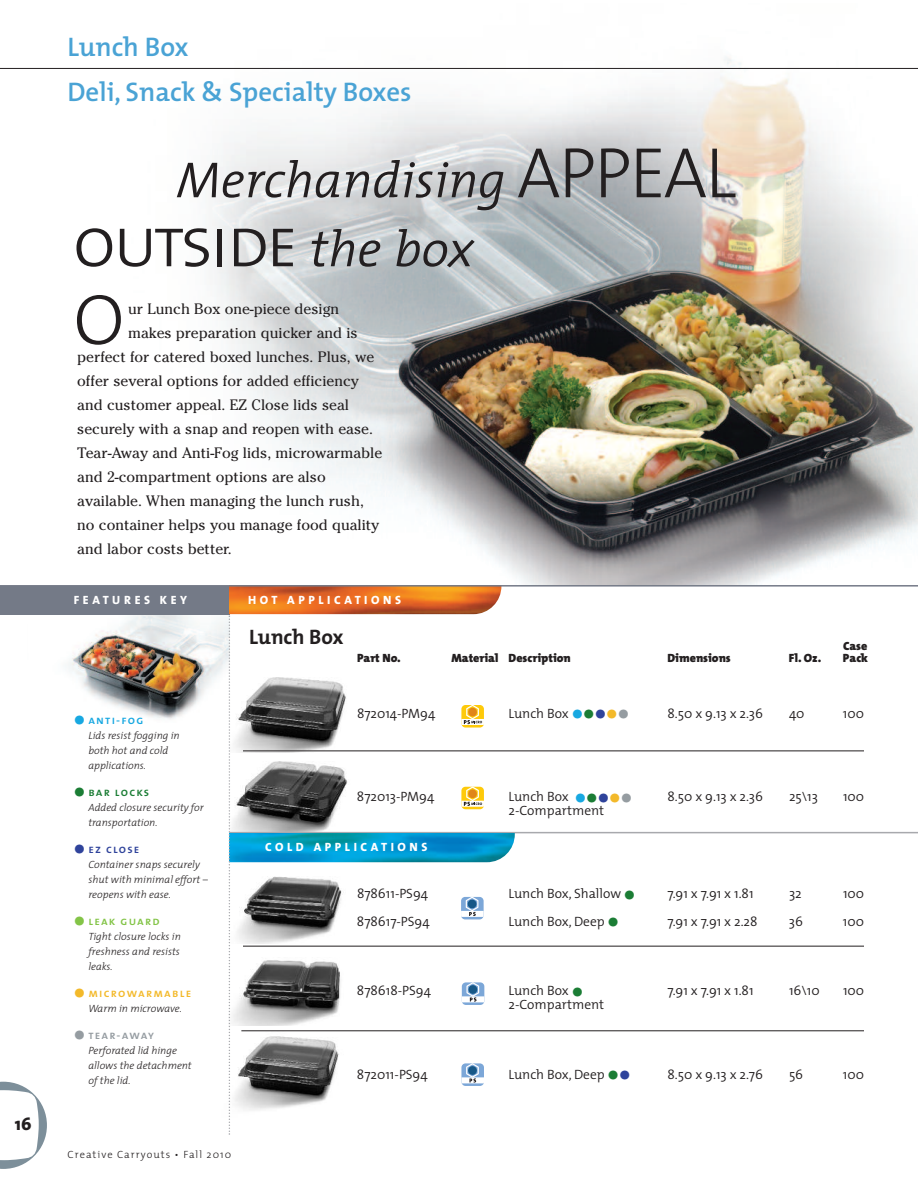
<style>
.page{position:relative;width:918px;height:1188px;background:#fff}
.page>*{position:absolute;margin:0;border:0;box-sizing:border-box;transform-origin:0 0}
.t1{font:72px "The Mix Light Caps";letter-spacing:-.05em;color:#231f20}
.t2{font:300 72px "The Mix";color:#231f20}
.t3{font:italic 300 51px "The Mix";color:#231f20}
.t4{font:600 27px/45px "The Mix";color:#4aa3d5}
.t5{font:700 21px "The Mix";color:#231f20}
.t6{font:800 18px "The Mix";color:#231f20}
.t7{font:15px "Cheltenham";color:#231f20}
.t8{font:300 13.5px "The Mix";color:#231f20}
.t9{font:900 12px "The Mix";color:#231f20}
.t10{font:800 12px "The Mix";letter-spacing:.3em;color:#fff}
.t11{font:12px "The Mix Semi Bold Caps";letter-spacing:.1em;color:#f3b92a}
.t12{font:12px "The Mix Semi Bold Caps";letter-spacing:.1em;color:#83c447}
.t13{font:12px "The Mix Semi Bold Caps";letter-spacing:.09em;color:#959ca1}
.t14{font:12px "The Mix Semi Bold Caps";letter-spacing:.1em;color:#18a8e1}
.t15{font:12px "The Mix Semi Bold Caps";letter-spacing:.095em;color:#1b7d35}
.t16{font:12px "The Mix Semi Bold Caps";letter-spacing:.1em;color:#2f439b}
.t17{font:italic 300 10.5px/15px "The Mix";color:#231f20}
.t18{font:300 10.5px "The Mix";letter-spacing:.1em;color:#231f20}
.s1{font-style:normal;font-size:72px}
.s2{font-family:"The Mix";font-weight:300;font-style:italic;font-size:51px}
.s3{font-family:"The Mix";font-weight:800;font-size:27px}
.s4{font-weight:800;font-size:27px;color:#18a8e1}
.s5{font-weight:800;font-size:27px;color:#1b7d35}
.s6{font-weight:800;font-size:27px;color:#2f439b}
.s7{font-weight:800;font-size:27px;color:#f3b92a}
.s8{font-weight:800;font-size:27px;color:#959ca1}
</style>
<div class="page">
<img style="left:89px;top:57px;width:829px;height:528px">
<img style="left:27px;top:614px;width:202px;height:108px">
<img style="left:228px;top:1031px;width:116px;height:89px">
<img style="left:230px;top:862px;width:115px;height:82px">
<img style="left:232px;top:960px;width:109px;height:65px">
<img style="left:230px;top:761px;width:121px;height:71px">
<img style="left:234px;top:677px;width:117px;height:76px">
<svg style="left:0;top:1082px;width:47px;height:87px"></svg>
<hr style="left:243px;top:751px;width:621px;height:1px;background:#231f20">
<hr style="left:229px;top:832px;width:689px;height:1px;background:#a8a9ad">
<hr style="left:243px;top:946px;width:621px;height:1px;background:#231f20">
<hr style="left:241px;top:1030px;width:623px;height:1px;background:#231f20">
<hr style="left:0;top:68px;width:918px;height:1px;background:#231f20">
<div style="left:461px;top:705px;width:23px;height:23px;background:#feca0a;border-radius:4px"></div>
<svg style="left:461px;top:705px;width:23px;height:20px"></svg>
<div style="left:461px;top:787px;width:23px;height:22px;background:#feca0a;border-radius:4px"></div>
<svg style="left:461px;top:787px;width:23px;height:20px"></svg>
<div style="left:461px;top:897px;width:23px;height:22px;background:#7ca7d8;border-radius:4px"></div>
<svg style="left:461px;top:897px;width:23px;height:20px"></svg>
<div style="left:462px;top:982px;width:22px;height:23px;background:linear-gradient(to right,#b2cbe8,#b2cbe8);border-radius:4px"></div>
<svg style="left:462px;top:982px;width:22px;height:20px"></svg>
<svg style="left:461px;top:1063px;width:23px;height:23px"></svg>
<svg style="left:461px;top:1063px;width:23px;height:20px"></svg>
<div style="left:0;top:586px;width:230px;height:28px;background:#747a87"></div>
<img style="left:229px;top:587px;width:272px;height:27px">
<img style="left:230px;top:833px;width:285px;height:29px">
<hr style="left:0;top:585px;width:918px;height:2px;background:#747a87">
<svg style="left:229px;top:615px;width:1px;height:520px"></svg>
<p class="t6" style="left:15px;top:1118px;width:18px">16</p>
<h3 class="t4" style="left:67px;top:27px;width:346px">Lunch Box<br>Deli, Snack &amp; Specialty Boxes</h3>
<h2 class="t3" style="left:176px;top:163px;width:561px">Merchandising <span class="s1">APPEAL</span></h2>
<h1 class="t1" style="left:73px;top:218px;width:403px">outside <span class="s2">the box</span></h1>
<h1 class="t2" style="left:74px;top:296px;width:52px">O</h1>
<p class="t7" style="left:128px;top:300px;width:213px">ur Lunch Box one-piece design</p>
<p class="t7" style="left:128px;top:324px;width:231px">makes preparation quicker and is</p>
<p class="t7" style="left:77px;top:348px;width:298px">perfect for catered boxed lunches. Plus, we</p>
<p class="t7" style="left:77px;top:372px;width:283px">offer several options for added efficiency</p>
<p class="t7" style="left:77px;top:396px;width:273px">and customer appeal. EZ Close lids seal</p>
<p class="t7" style="left:77px;top:420px;width:297px">securely with a snap and reopen with ease.</p>
<p class="t7" style="left:77px;top:444px;width:306px">Tear-Away and Anti-Fog lids, microwarmable</p>
<p class="t7" style="left:77px;top:468px;width:250px">and 2-compartment options are also</p>
<p class="t7" style="left:77px;top:492px;width:288px">available. When managing the lunch rush,</p>
<p class="t7" style="left:77px;top:516px;width:304px">no container helps you manage food quality</p>
<p class="t7" style="left:77px;top:540px;width:156px">and labor costs better.</p>
<p class="t10" style="left:74px;top:596px;width:115px">FEATURES KEY</p>
<p class="t10" style="left:248px;top:596px;width:155px">HOT APPLICATIONS</p>
<h3 class="t5" style="left:249px;top:630px;width:96px">Lunch Box</h3>
<p class="t9" style="left:843px;top:642px;width:26px">Case</p>
<p class="t14" style="left:74px;top:716px;width:71px"><span class="s3">•</span> anti-fog</p>
<p class="t17" style="left:88px;top:729px;width:93px">Lids resist fogging in both hot and cold applications.</p>
<p class="t15" style="left:74px;top:788px;width:77px"><span class="s3">•</span> bar locks</p>
<p class="t17" style="left:88px;top:801px;width:117px">Added closure security for transportation.</p>
<p class="t16" style="left:74px;top:845px;width:67px"><span class="s3">•</span> ez close</p>
<p class="t17" style="left:88px;top:858px;width:121px">Container snaps securely shut with minimal effort – reopens with ease.</p>
<p class="t12" style="left:74px;top:917px;width:87px"><span class="s3">•</span> leak guard</p>
<p class="t17" style="left:88px;top:930px;width:94px;text-align:justify">Tight closure locks in freshness and resists leaks.</p>
<p class="t11" style="left:74px;top:989px;width:119px"><span class="s3">•</span> microwarmable</p>
<p class="t17" style="left:88px;top:1002px;width:95px">Warm in microwave.</p>
<p class="t13" style="left:74px;top:1031px;width:82px"><span class="s3">•</span> tear-away</p>
<p class="t17" style="left:88px;top:1044px;width:105px">Perforated lid hinge allows the detachment of the lid.</p>
<p class="t18" style="left:68px;top:1151px;width:165px">Creative Carryouts • Fall 2010</p>
<p class="t9" style="left:357px;top:654px;width:45px">Part No.</p>
<p class="t9" style="left:452px;top:654px;width:121px">Material Description</p>
<p class="t9" style="left:667px;top:654px;width:65px">Dimensions</p>
<p class="t9" style="left:789px;top:654px;width:34px">Fl. Oz.</p>
<p class="t9" style="left:843px;top:654px;width:27px">Pack</p>
<p class="t8" style="left:357px;top:709px;width:80px">872014-PM94</p>
<p class="t8" style="left:508px;top:709px;width:122px">Lunch Box <span class="s4">•</span><span class="s5">•</span><span class="s6">•</span><span class="s7">•</span><span class="s8">•</span></p>
<p class="t8" style="left:668px;top:709px;width:97px">8.50 x 9.13 x 2.36</p>
<p class="t8" style="left:789px;top:709px;width:17px">40</p>
<p class="t8" style="left:843px;top:709px;width:23px">100</p>
<p class="t8" style="left:357px;top:792px;width:79px">872013-PM94</p>
<p class="t8" style="left:508px;top:792px;width:125px">Lunch Box <span class="s4">•</span><span class="s5">•</span><span class="s6">•</span><span class="s7">•</span><span class="s8">•</span></p>
<p class="t8" style="left:668px;top:792px;width:97px">8.50 x 9.13 x 2.36</p>
<p class="t8" style="left:789px;top:792px;width:31px">25\13</p>
<p class="t8" style="left:843px;top:792px;width:23px">100</p>
<p class="t8" style="left:508px;top:806px;width:97px">2-Compartment</p>
<p class="t10" style="left:265px;top:843px;width:164px">COLD APPLICATIONS</p>
<p class="t8" style="left:357px;top:889px;width:73px">878611-PS94</p>
<p class="t8" style="left:508px;top:889px;width:129px">Lunch Box, Shallow <span class="s5">•</span></p>
<p class="t8" style="left:668px;top:889px;width:88px">7.91 x 7.91 x 1.81</p>
<p class="t8" style="left:789px;top:889px;width:14px">32</p>
<p class="t8" style="left:843px;top:889px;width:23px">100</p>
<p class="t8" style="left:357px;top:917px;width:74px">878617-PS94</p>
<p class="t8" style="left:508px;top:917px;width:112px">Lunch Box, Deep <span class="s5">•</span></p>
<p class="t8" style="left:668px;top:917px;width:92px">7.91 x 7.91 x 2.28</p>
<p class="t8" style="left:789px;top:917px;width:16px">36</p>
<p class="t8" style="left:843px;top:917px;width:23px">100</p>
<p class="t8" style="left:357px;top:986px;width:75px">878618-PS94</p>
<p class="t8" style="left:508px;top:986px;width:76px">Lunch Box <span class="s5">•</span></p>
<p class="t8" style="left:668px;top:986px;width:88px">7.91 x 7.91 x 1.81</p>
<p class="t8" style="left:789px;top:986px;width:32px">16\10</p>
<p class="t8" style="left:843px;top:986px;width:23px">100</p>
<p class="t8" style="left:508px;top:1000px;width:97px">2-Compartment</p>
<p class="t8" style="left:357px;top:1069px;width:72px">872011-PS94</p>
<p class="t8" style="left:508px;top:1069px;width:124px">Lunch Box, Deep <span class="s5">•</span><span class="s6">•</span></p>
<p class="t8" style="left:668px;top:1069px;width:97px">8.50 x 9.13 x 2.76</p>
<p class="t8" style="left:789px;top:1069px;width:16px">56</p>
<p class="t8" style="left:843px;top:1069px;width:23px">100</p>
</div>
